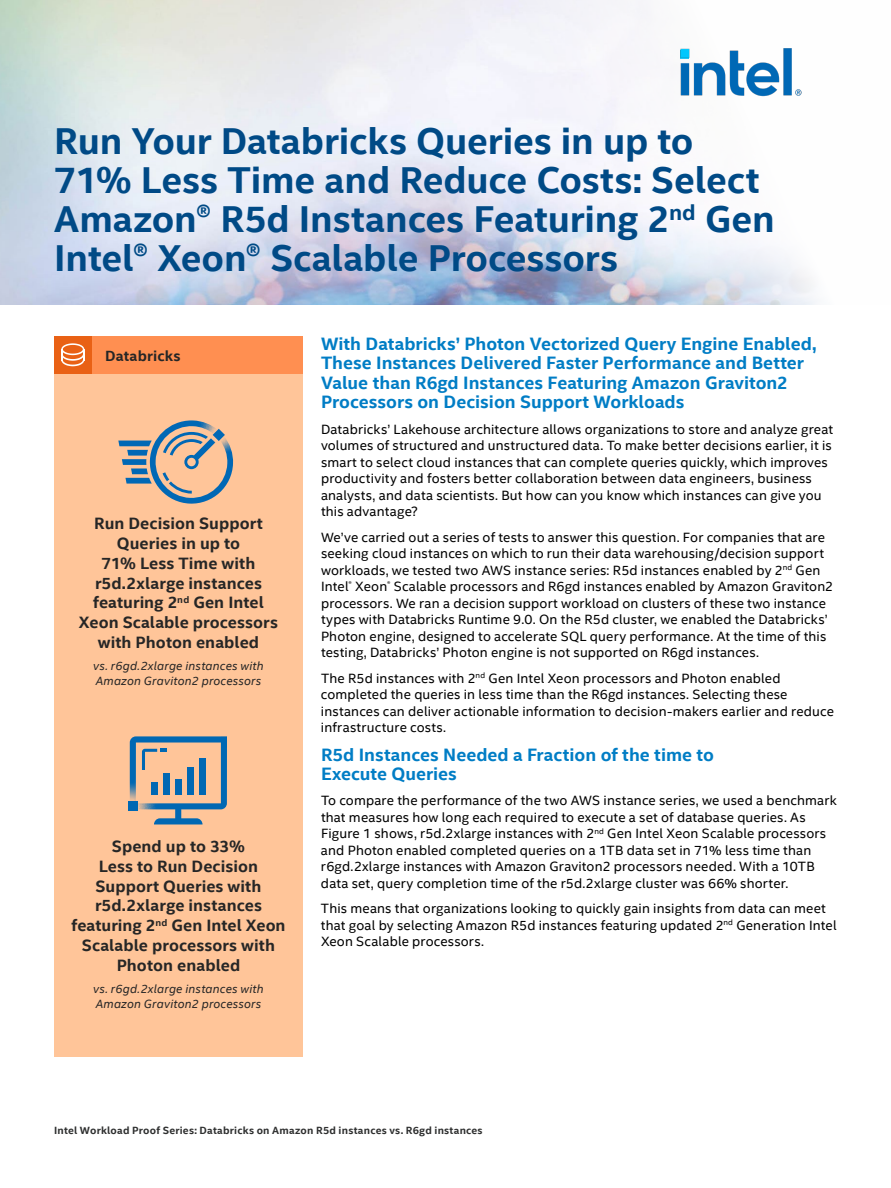
<style>
.page{position:relative;width:891px;height:1188px;background:#fff}
.page>*{position:absolute;margin:0;border:0;box-sizing:border-box;transform-origin:0 0}
.t1{font:700 37.5px/39px "Intel Clear";letter-spacing:-.005em;color:#004a86}
.t2{font:700 18px/19.5px "Intel Clear";color:#007dc5}
.t3{font:700 16.5px/19.8px "Intel Clear";letter-spacing:.005em;color:#262626;text-align:center}
.t4{font:700 14.85px "Intel Clear";letter-spacing:.01em;color:#262626}
.t5{font:13.5px/16.5px "Intel Clear";letter-spacing:.01em;color:#000}
.t6{font:italic 12px/15px "Intel Clear";letter-spacing:.015em;color:#262626}
.t7{font:700 10.5px "Intel Clear";letter-spacing:.02em;color:#2e2f2f}
</style>
<div class="page">
<img style="left:0;top:0;width:817px;height:305px">
<div style="left:54px;top:374px;width:249px;height:682px;background:#ffc599"></div>
<svg style="left:118px;top:420px;width:115px;height:84px"></svg>
<div style="left:128px;top:802px;width:9px;height:9px;background:#0068b3"></div>
<svg style="left:130px;top:736px;width:97px;height:88px"></svg>
<div style="left:92px;top:336px;width:211px;height:38px;background:#ff8f51"></div>
<div style="left:54px;top:336px;width:38px;height:38px;background:#e96115"></div>
<svg style="left:61px;top:343px;width:23px;height:23px"></svg>
<img style="left:680px;top:48px;width:122px;height:49px">
<h1 class="t1" style="left:54px;top:122px;width:722px">Run Your Databricks Queries in up to 71% Less Time and Reduce Costs: Select Amazon® R5d Instances Featuring 2<sup>nd</sup> Gen Intel® Xeon® Scalable Processors</h1>
<p class="t4" style="left:105px;top:346px;width:77px">Databricks</p>
<p class="t3" style="left:79px;top:514px;width:201px">Run Decision Support<br>Queries in up to<br>71% Less Time with r5d.2xlarge instances featuring 2<sup>nd</sup> Gen Intel<br>Xeon Scalable processors with Photon enabled</p>
<p class="t6" style="left:93px;top:658px;width:172px">vs. r6gd.2xlarge instances with<br>Amazon Graviton2 processors</p>
<p class="t3" style="left:71px;top:837px;width:216px">Spend up to 33%<br>Less to Run Decision<br>Support Queries with r5d.2xlarge instances featuring 2<sup>nd</sup> Gen Intel Xeon<br>Scalable processors with<br>Photon enabled</p>
<p class="t6" style="left:93px;top:981px;width:172px">vs. r6gd.2xlarge instances with<br>Amazon Graviton2 processors</p>
<h2 class="t2" style="left:321px;top:334px;width:497px">With Databricks’ Photon Vectorized Query Engine Enabled, These Instances Delivered Faster Performance and Better Value than R6gd Instances Featuring Amazon Graviton2<br>Processors on Decision Support Workloads</h2>
<p class="t5" style="left:321px;top:421px;width:514px">Databricks’ Lakehouse architecture allows organizations to store and analyze great volumes of structured and unstructured data. To make better decisions earlier, it is smart to select cloud instances that can complete queries quickly, which improves productivity and fosters better collaboration between data engineers, business analysts, and data scientists. But how can you know which instances can give you this advantage?</p>
<p class="t5" style="left:321px;top:529px;width:514px">We’ve carried out a series of tests to answer this question. For companies that are seeking cloud instances on which to run their data warehousing/decision support workloads, we tested two AWS instance series: R5d instances enabled by 2<sup>nd</sup> Gen Intel<sup>®</sup> Xeon<sup>®</sup> Scalable processors and R6gd instances enabled by Amazon Graviton2 processors. We ran a decision support workload on clusters of these two instance types with Databricks Runtime 9.0. On the R5d cluster, we enabled the Databricks’ Photon engine, designed to accelerate SQL query performance. At the time of this testing, Databricks’ Photon engine is not supported on R6gd instances.</p>
<p class="t5" style="left:321px;top:670px;width:514px">The R5d instances with 2<sup>nd</sup> Gen Intel Xeon processors and Photon enabled completed the queries in less time than the R6gd instances. Selecting these instances can deliver actionable information to decision-makers earlier and reduce infrastructure costs.</p>
<h2 class="t2" style="left:321px;top:745px;width:394px">R5d Instances Needed a Fraction of the time to<br>Execute Queries</h2>
<p class="t5" style="left:321px;top:793px;width:517px">To compare the performance of the two AWS instance series, we used a benchmark that measures how long each required to execute a set of database queries. As Figure 1 shows, r5d.2xlarge instances with 2<sup>nd</sup> Gen Intel Xeon Scalable processors and Photon enabled completed queries on a 1TB data set in 71% less time than r6gd.2xlarge instances with Amazon Graviton2 processors needed. With a 10TB data set, query completion time of the r5d.2xlarge cluster was 66% shorter.</p>
<p class="t5" style="left:321px;top:901px;width:517px">This means that organizations looking to quickly gain insights from data can meet that goal by selecting Amazon R5d instances featuring updated 2<sup>nd</sup> Generation Intel<br>Xeon Scalable processors.</p>
<p class="t7" style="left:54px;top:1124px;width:430px">Intel Workload Proof Series: Databricks on Amazon R5d instances vs. R6gd instances</p>
</div>
